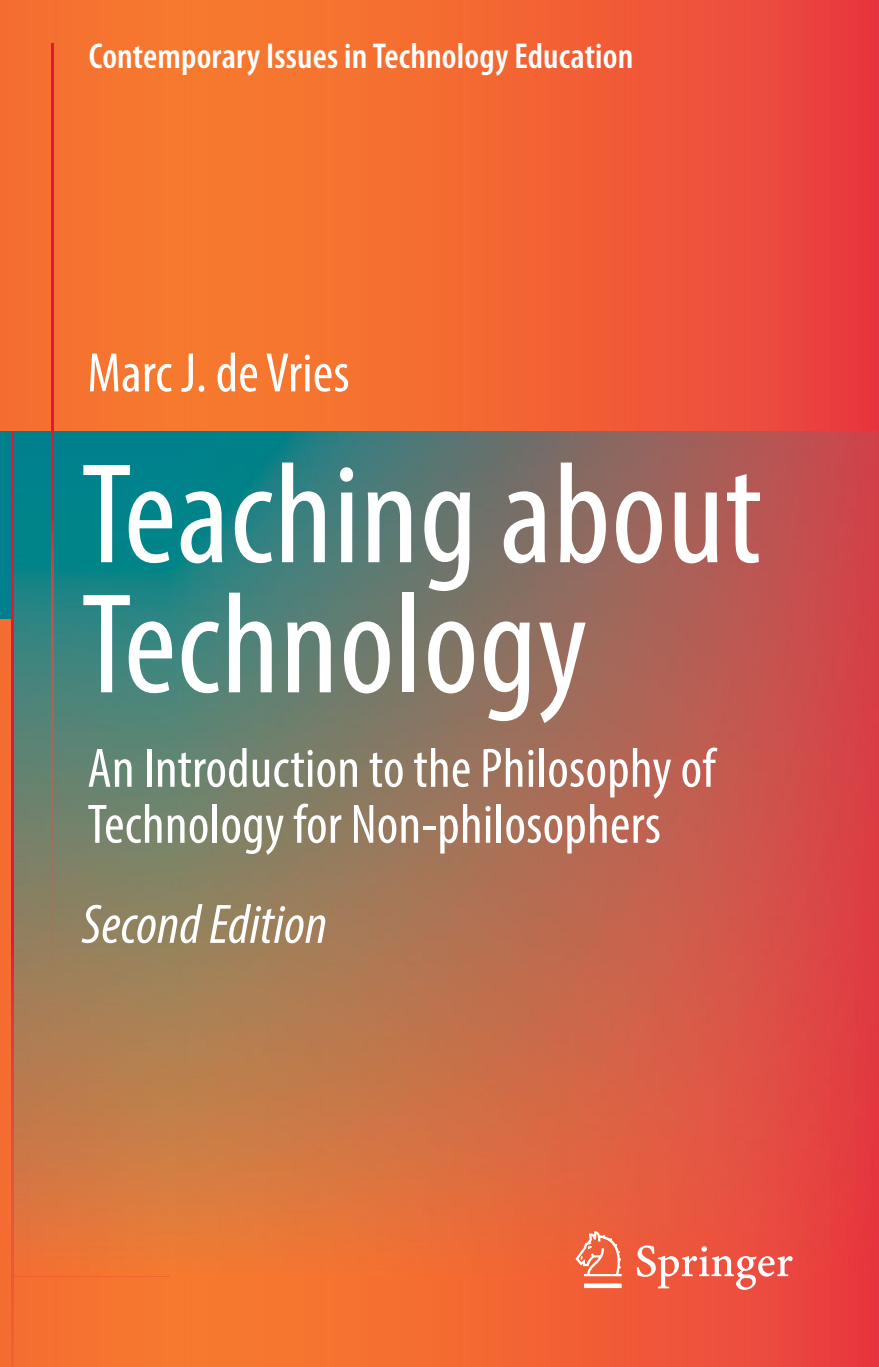
<style>
.page{position:relative;width:879px;height:1367px;background:#fff}
.page>*{position:absolute;margin:0;border:0;box-sizing:border-box;transform-origin:0 0}
.t1{font:condensed 144px/130px "Vcncmf Myriad Pro";letter-spacing:.005em;color:#fff}
.t2{font:condensed 56px/56px "Vcncmf Myriad Pro";letter-spacing:.005em;color:#fff}
.t3{font:italic condensed 56px "Bgnrvj Myriad Pro";letter-spacing:.005em;color:#fff}
.t4{font:600 condensed 36px "Khhdvl Myriad Pro";letter-spacing:.005em;color:#fff}
</style>
<div class="page">
<div style="left:0;top:0;width:170px;height:1366px;background:#f57230"></div>
<img style="left:13px;top:431px;width:157px;height:845px">
<img style="left:170px;top:0;width:709px;height:1366px">
<div style="left:0;top:431px;width:11px;height:187px;background:#007f8e"></div>
<img style="left:51px;top:44px;width:2px;height:942px">
<img style="left:11px;top:431px;width:2px;height:935px">
<svg style="left:576px;top:1230px;width:217px;height:59px;background:#f0715d"></svg>
<p class="t4" style="left:89px;top:36px;width:546px">Contemporary Issues in Technology Education</p>
<p class="t2" style="left:87px;top:344px;width:264px">Marc J. de Vries</p>
<h1 class="t1" style="left:81px;top:448px;width:682px">Teaching about<br>Technology</h1>
<p class="t2" style="left:87px;top:739px;width:629px">An Introduction to the Philosophy of<br>Technology for Non-philosophers</p>
<p class="t3" style="left:82px;top:890px;width:247px">Second Edition</p>
</div>
